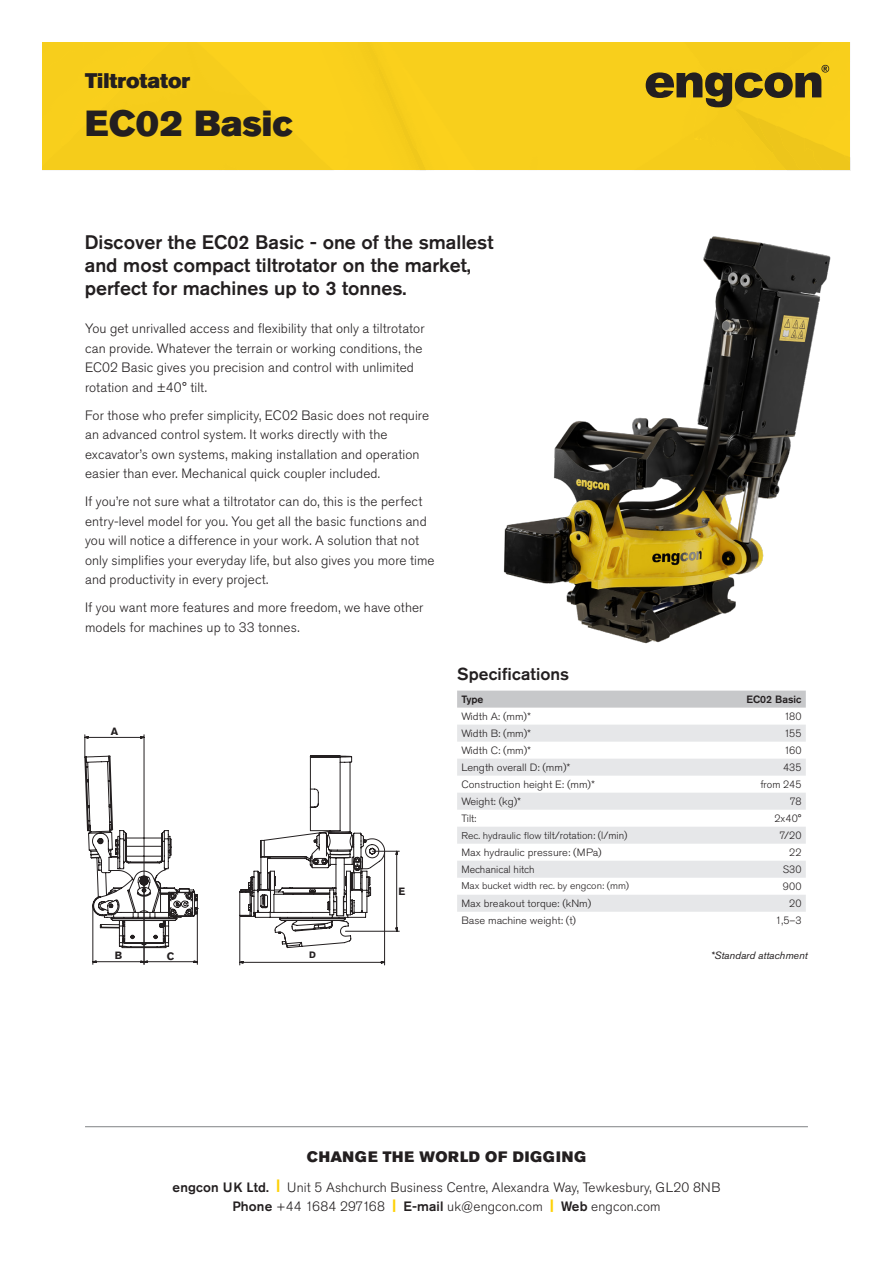
<style>
.page{position:relative;width:893px;height:1263px;background:#fff}
.page>*{position:absolute;margin:0;border:0;box-sizing:border-box;transform-origin:0 0}
.Product_heading{font:36px "Akzidenz Grotesk Pro Super";color:#231f20}
.Product_pre_heading{font:21px "Akzidenz Grotesk Pro Super";color:#231f20}
.t1{font:500 19.5px/23.4px "Akzidenz Grotesk Pro";color:#231f20}
.t2{font:500 17.25px "Akzidenz Grotesk Pro";letter-spacing:.005em;color:#231f20}
.t3{font:15px "Akzidenz Grotesk Pro Super";letter-spacing:.05em;color:#231f20}
.Brödtext1{font:300 13.5px/19.5px "Akzidenz Grotesk Pro";letter-spacing:.01em;color:#231f20}
.t4{font:700 10.8px "Akzidenz Grotesk Pro";color:#231f20}
.Mått{font:300 10.5px "Akzidenz Grotesk Pro";color:#231f20;scale:1.06 1}
.Mått-2{font:300 10.5px "Akzidenz Grotesk Pro";color:#231f20}
.Liten_kursiv{font:italic 10.5px "Akzidenz Grotesk Pro";color:#231f20}
.t5{font:500 10.5px "Akzidenz Grotesk Pro";color:#231f20}
.t6{font:700 10.5px "Akzidenz Grotesk Pro";color:#231f20}
.Mått-3{font:300 9.75px "Akzidenz Grotesk Pro";color:#231f20;scale:1.06 1}
.t7{font:700 9.3px "Akzidenz Grotesk Pro";color:#231f20}
.s1{font-size:9.75px}
.s2{font-weight:500}
.s3{font-family:"Akzidenz Grotesk Pro Super";font-weight:400;color:#fed105}
</style>
<div class="page">
<div style="left:43px;top:43px;width:807px;height:128px;background:#f8cf1c"></div>
<hr style="left:85px;top:1126px;width:723px;height:1px;background:#808285">
<div style="left:457px;top:691px;width:349px;height:17px;background:#c7c8ca"></div>
<svg style="left:457px;top:725px;width:349px;height:187px;fill:#e6e7e9"></svg>
<svg style="left:84px;top:734px;width:315px;height:231px"></svg>
<img style="left:503px;top:236px;width:328px;height:408px">
<h1 class="Product_pre_heading" style="left:85px;top:67px;width:107px">Tiltrotator</h1>
<p class="Product_heading" style="left:85px;top:100px;width:210px">EC02 Basic</p>
<h1 class="t1" style="left:85px;top:230px;width:410px">Discover the EC02 Basic - one of the smallest and most compact tiltrotator on the market, perfect for machines up to 3 tonnes.</h1>
<p class="Brödtext1" style="left:85px;top:319px;width:341px">You get unrivalled access and flexibility that only a tiltrotator can provide. Whatever the terrain or working conditions, the EC02 Basic gives you precision and control with unlimited rotation and ±40° tilt.</p>
<p class="Brödtext1" style="left:85px;top:405px;width:346px">For those who prefer simplicity, EC02 Basic does not require an advanced control system. It works directly with the excavator’s own systems, making installation and operation easier than ever. Mechanical quick coupler included.</p>
<p class="Brödtext1" style="left:85px;top:492px;width:351px">If you’re not sure what a tiltrotator can do, this is the perfect entry-level model for you. You get all the basic functions and you will notice a difference in your work. A solution that not only simplifies your everyday life, but also gives you more time and productivity in every project.</p>
<p class="Brödtext1" style="left:85px;top:598px;width:340px">If you want more features and more freedom, we have other models for machines up to 33 tonnes.</p>
<p class="t6" style="left:111px;top:724px;width:9px">A</p>
<p class="t6" style="left:115px;top:949px;width:9px">B</p>
<p class="t4" style="left:167px;top:949px;width:9px">C</p>
<p class="t7" style="left:309px;top:949px;width:8px">D</p>
<p class="t6" style="left:398px;top:884px;width:8px">E</p>
<h2 class="t2" style="left:457px;top:662px;width:114px">Specifications</h2>
<p class="t5" style="left:461px;top:692px;width:24px">Type</p>
<p class="t5" style="left:746px;top:692px;width:57px">EC02 Basic</p>
<p class="Mått" style="left:461px;top:709px;width:67px">Width A: (mm)*</p>
<p class="Mått-2" style="left:784px;top:709px;width:19px">180</p>
<p class="Mått" style="left:461px;top:726px;width:67px">Width B: (mm)*</p>
<p class="Mått-2" style="left:784px;top:726px;width:19px">155</p>
<p class="Mått" style="left:461px;top:743px;width:67px">Width C: (mm)*</p>
<p class="Mått-2" style="left:784px;top:743px;width:19px">160</p>
<p class="Mått" style="left:461px;top:760px;width:104px">Length overall D: (mm)*</p>
<p class="Mått-2" style="left:783px;top:760px;width:20px">435</p>
<p class="Mått" style="left:461px;top:777px;width:128px">Construction height E: (mm)*</p>
<p class="Mått-2" style="left:760px;top:777px;width:43px">from 245</p>
<p class="Mått" style="left:461px;top:794px;width:58px">Weight: (kg)*</p>
<p class="Mått-2" style="left:790px;top:794px;width:13px">78</p>
<p class="Mått-2" style="left:461px;top:811px;width:17px">Tilt:</p>
<p class="Mått-2" style="left:774px;top:811px;width:29px">2x40°</p>
<p class="Mått-2" style="left:461px;top:828px;width:168px"><span class="s1">Rec. hydraulic flow</span> tilt/rotation: (l/min)</p>
<p class="Mått-2" style="left:779px;top:828px;width:24px">7/20</p>
<p class="Mått" style="left:461px;top:845px;width:134px">Max hydraulic pressure: (MPa)</p>
<p class="Mått-2" style="left:789px;top:845px;width:14px">22</p>
<p class="Mått-2" style="left:461px;top:862px;width:75px">Mechanical hitch</p>
<p class="Mått-2" style="left:783px;top:862px;width:20px">S30</p>
<p class="Mått-3" style="left:461px;top:879px;width:160px">Max bucket width rec. by engcon: (mm)</p>
<p class="Mått-2" style="left:783px;top:879px;width:20px">900</p>
<p class="Mått" style="left:461px;top:896px;width:124px">Max breakout torque: (kNm)</p>
<p class="Mått-2" style="left:789px;top:896px;width:14px">20</p>
<p class="Mått" style="left:461px;top:913px;width:110px">Base machine weight: (t)</p>
<p class="Mått-2" style="left:775px;top:913px;width:28px">1,5–3</p>
<p class="Liten_kursiv" style="left:711px;top:948px;width:98px">*Standard attachment</p>
<p class="t3" style="left:307px;top:1146px;width:281px">CHANGE THE WORLD OF DIGGING</p>
<p class="Brödtext1" style="left:173px;top:1177px;width:549px;text-align:center"><span class="s2">engcon UK Ltd.</span> <span class="s3">|</span> Unit 5 Ashchurch Business Centre, Alexandra Way, Tewkesbury, GL20 8NB<br><span class="s2">Phone</span> +44 1684 297168 <span class="s3">|</span> <span class="s2">E-mail</span> uk@engcon.com <span class="s3">|</span> <span class="s2">Web</span> engcon.com</p>
</div>
